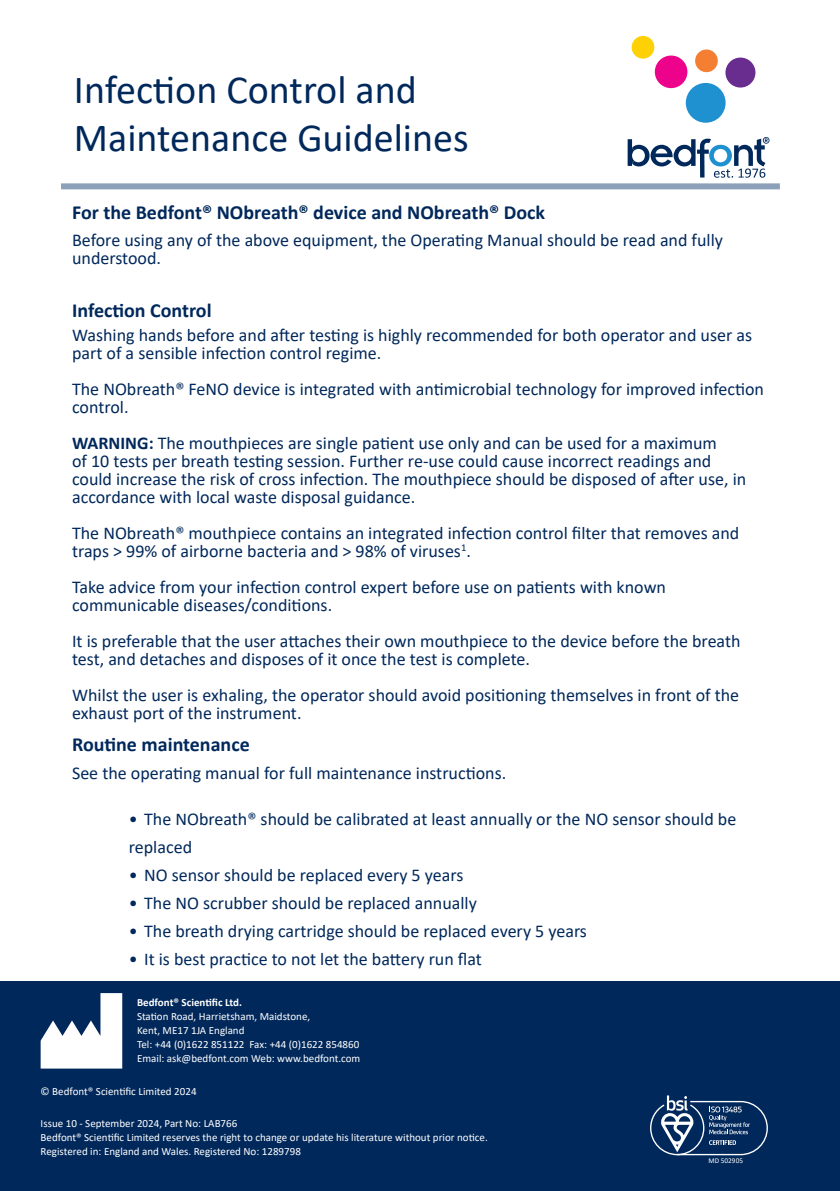
<style>
.page{position:relative;width:840px;height:1191px;background:#fff}
.page>*{position:absolute;margin:0;border:0;box-sizing:border-box;transform-origin:0 0}
.t1{font:40px/48px "Calibri";color:#00285b}
.t2{font:700 20px "Calibri";color:#00285b}
.t3{font:18px/18px "Calibri";color:#00285b}
.t4{font:11px/14px "Calibri";color:#fff}
.t5{font:700 11px "Calibri";color:#fff}
.t6{font:7.2px "Calibri";color:#fff}
.s1{font-weight:700}
</style>
<div class="page">
<div style="left:61px;top:183px;width:718px;height:6px;background:#8ca1b9"></div>
<div style="left:725px;top:58px;width:30px;height:30px;background:#692c8f;border-radius:50%"></div>
<div style="left:685px;top:83px;width:40px;height:40px;background:#1f91d0;border-radius:50%"></div>
<div style="left:694px;top:49px;width:23px;height:23px;background:#f47f32;border-radius:50%"></div>
<div style="left:654px;top:56px;width:33px;height:32px;background:#ed028c;border-radius:50%"></div>
<div style="left:631px;top:36px;width:23px;height:23px;background:#fed006;border-radius:50%"></div>
<svg style="left:627px;top:137px;width:142px;height:41px"></svg>
<div style="left:0;top:981px;width:839px;height:210px;background:#00285b"></div>
<svg style="left:41px;top:993px;width:81px;height:75px"></svg>
<svg style="left:650px;top:1095px;width:117px;height:60px"></svg>
<h1 class="t1" style="left:74px;top:65px;width:396px">Infection Control and<br>Maintenance Guidelines</h1>
<p class="t2" style="left:72px;top:198px;width:474px">For the Bedfont® NObreath® device and NObreath® Dock</p>
<p class="t3" style="left:72px;top:230px;width:652px">Before using any of the above equipment, the Operating Manual should be read and fully understood.</p>
<p class="t2" style="left:72px;top:296px;width:141px">Infection Control</p>
<p class="t3" style="left:72px;top:325px;width:681px">Washing hands before and after testing is highly recommended for both operator and user as part of a sensible infection control regime.</p>
<p class="t3" style="left:72px;top:379px;width:693px">The NObreath® FeNO device is integrated with antimicrobial technology for improved infection control.</p>
<p class="t3" style="left:72px;top:433px;width:675px"><span class="s1">WARNING:</span> The mouthpieces are single patient use only and can be used for a maximum<br>of 10 tests per breath testing session. Further re-use could cause incorrect readings and could increase the risk of cross infection. The mouthpiece should be disposed of after use, in accordance with local waste disposal guidance.</p>
<p class="t3" style="left:72px;top:523px;width:668px">The NObreath® mouthpiece contains an integrated infection control filter that removes and traps &gt; 99% of airborne bacteria and &gt; 98% of viruses<sup>1</sup>.</p>
<p class="t3" style="left:72px;top:577px;width:595px">Take advice from your infection control expert before use on patients with known communicable diseases/conditions.</p>
<p class="t3" style="left:72px;top:631px;width:669px">It is preferable that the user attaches their own mouthpiece to the device before the breath test, and detaches and disposes of it once the test is complete.</p>
<p class="t3" style="left:72px;top:685px;width:668px">Whilst the user is exhaling, the operator should avoid positioning themselves in front of the exhaust port of the instrument.</p>
<p class="t2" style="left:72px;top:730px;width:179px">Routine maintenance</p>
<p class="t3" style="left:72px;top:763px;width:435px">See the operating manual for full maintenance instructions.</p>
<p class="t3" style="left:129px;top:804px;width:608px;line-height:28px">• The NObreath® should be calibrated at least annually or the NO sensor should be replaced</p>
<p class="t3" style="left:129px;top:865px;width:336px">• NO sensor should be replaced every 5 years</p>
<p class="t3" style="left:129px;top:893px;width:349px">• The NO scrubber should be replaced annually</p>
<p class="t3" style="left:129px;top:921px;width:459px">• The breath drying cartridge should be replaced every 5 years</p>
<p class="t3" style="left:129px;top:949px;width:354px">• It is best practice to not let the battery run flat</p>
<p class="t5" style="left:137px;top:994px;width:106px">Bedfont® Scientific Ltd.</p>
<p class="t4" style="left:137px;top:1008px;width:225px">Station Road, Harrietsham, Maidstone,<br>Kent, ME17 1JA England<br>Tel: +44 (0)1622 851122 Fax: +44 (0)1622 854860<br>Email: ask@bedfont.com Web: www.bedfont.com</p>
<p class="t4" style="left:41px;top:1083px;width:157px">© Bedfont® Scientific Limited 2024</p>
<p class="t4" style="left:41px;top:1116px;width:448px">Issue 10 - September 2024, Part No: LAB766<br>Bedfont® Scientific Limited reserves the right to change or update his literature without prior notice.<br>Registered in: England and Wales. Registered No: 1289798</p>
<p class="t6" style="left:708px;top:1155px;width:36px">MD 502905</p>
</div>
